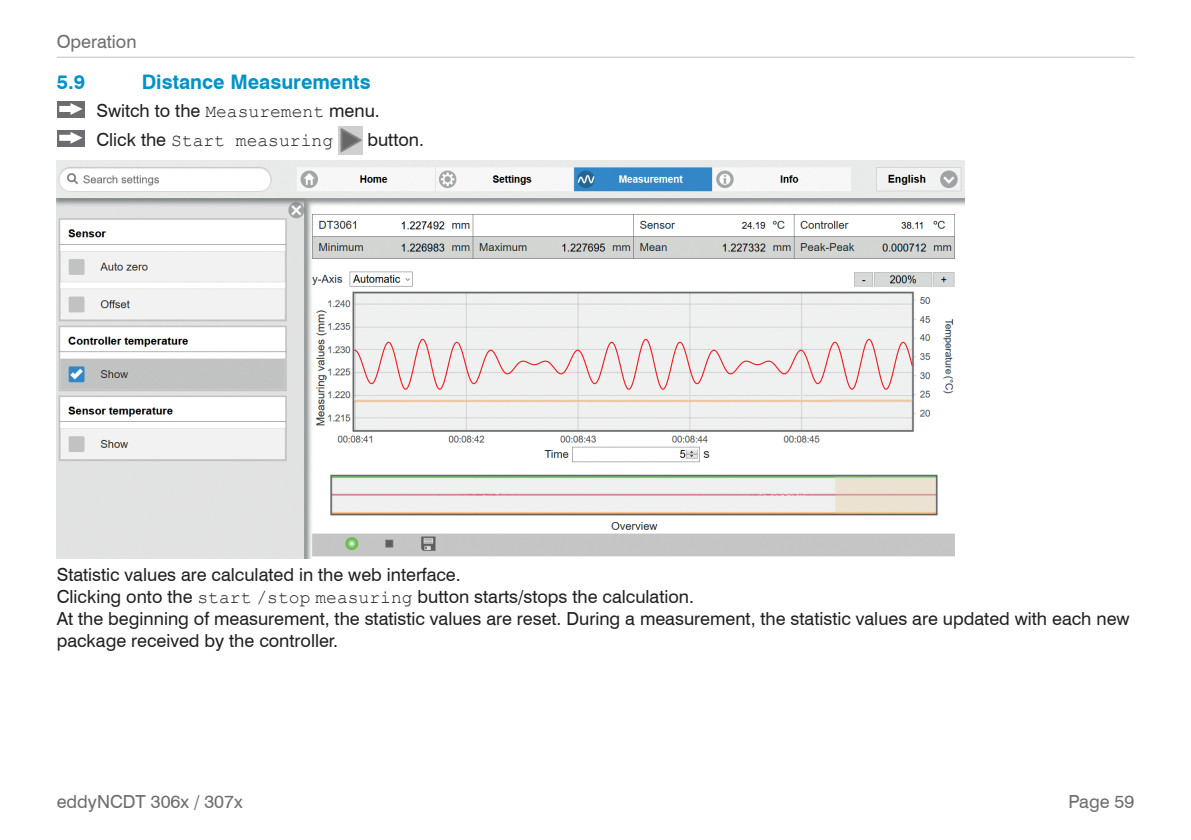
<style>
.page{position:relative;width:1191px;height:840px;background:#fff}
.page>*{position:absolute;margin:0;border:0;box-sizing:border-box;transform-origin:0 0}
.t1{font:700 20px "Swiss 721 BT";color:#0092c8}
.Fließtext{font:18px/22px "Swiss 721 BT";color:#231f20}
.Handlungsaufforderun{font:18px "Swiss 721 BT";color:#231f20}
.t2{font:18px "Swiss 721 BT";color:#6c6d70}
.Handlungsaufforderun-2{font:18px "Courier New";color:#231f20}
.s1{font-family:"Courier New"}
.s2{font-family:"Swiss 721 BT"}
</style>
<div class="page">
<hr style="left:57px;top:57px;width:1077px;height:1px;background:#bebfc2">
<div style="left:57px;top:101px;width:28px;height:16px;background:#6c6d70"></div>
<svg style="left:59px;top:103px;width:24px;height:12px"></svg>
<div style="left:57px;top:130px;width:28px;height:16px;background:#6c6d70"></div>
<svg style="left:59px;top:132px;width:24px;height:12px"></svg>
<img style="left:338px;top:126px;width:24px;height:28px">
<img style="left:57px;top:161px;width:907px;height:397px">
<svg style="left:353px;top:337px;width:560px;height:53px"></svg>
<p class="t2" style="left:57px;top:30px;width:81px">Operation</p>
<p class="t1" style="left:57px;top:70px;width:30px">5.9</p>
<p class="t1" style="left:142px;top:70px;width:230px">Distance Measurements</p>
<p class="Handlungsaufforderun" style="left:96px;top:100px;width:285px">Switch to the <span class="s1">Measurement</span> menu.</p>
<p class="Handlungsaufforderun-2" style="left:96px;top:129px;width:238px"><span class="s2">Click the</span> Start measuring</p>
<p class="Handlungsaufforderun" style="left:367px;top:129px;width:58px">button.</p>
<p class="Fließtext" style="left:57px;top:563px;width:405px">Statistic values are calculated in the web interface.</p>
<p class="Fließtext" style="left:57px;top:585px;width:1074px">Clicking onto the <span class="s1">start /stop measuring</span> button starts/stops the calculation.<br>At the beginning of measurement, the statistic values are reset. During a measurement, the statistic values are updated with each new package received by the controller.</p>
<p class="t2" style="left:57px;top:790px;width:187px">eddyNCDT 306x / 307x</p>
<p class="t2" style="left:1068px;top:790px;width:67px">Page 59</p>
</div>
